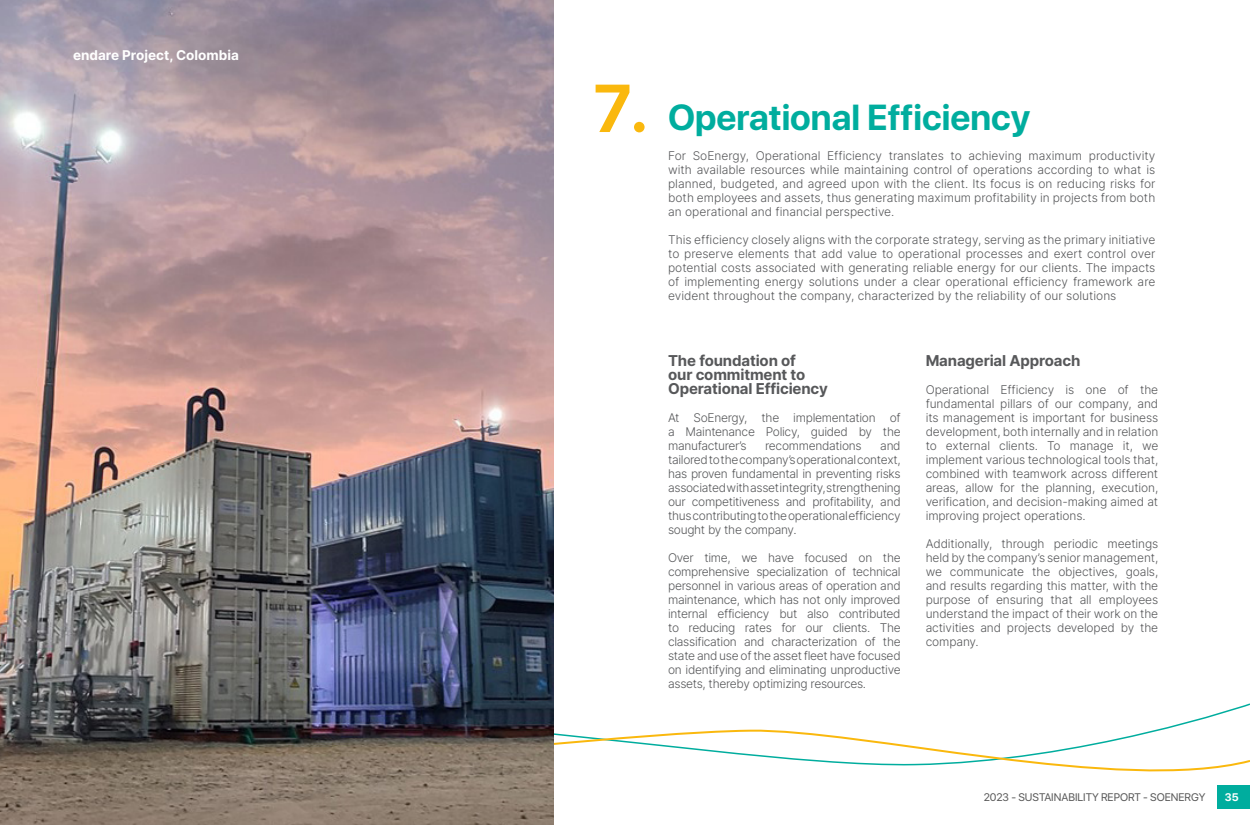
<style>
.page{position:relative;width:1250px;height:825px;background:#fff}
.page>*{position:absolute;margin:0;border:0;box-sizing:border-box;transform-origin:0 0}
.titulo_2{font:700 67.25px "SF Pro Display";color:#fab80d}
.t1{font:700 36px "SF Pro Display";color:#00ad9e}
.texto_general{font:700 15px "Inter";letter-spacing:-.01em;color:#57585a}
.pie_de_foto_blanco{font:700 13.5px "Inter";color:#fff}
.texto_general-2{font:300 12px/14px "Inter";letter-spacing:-.015em;color:#57585a;text-align:justify}
.t2{font:11px "SF Pro Display";color:#595959}
.t3{font:700 11px "SF Pro Display";color:#fff}
</style>
<div class="page">
<div style="left:1217px;top:785px;width:33px;height:24px;background:#00ad9e"></div>
<svg style="left:554px;top:727px;width:696px;height:45px"></svg>
<img style="left:0;top:0;width:554px;height:825px">
<p class="pie_de_foto_blanco" style="left:73px;top:45px;width:167px">endare Project, Colombia</p>
<p class="titulo_2" style="left:594px;top:69px;width:57px">7.</p>
<p class="t1" style="left:668px;top:97px;width:364px">Operational Efficiency</p>
<p class="texto_general-2" style="left:668px;top:148px;width:489px">For SoEnergy, Operational Efficiency translates to achieving maximum productivity with available resources while maintaining control of operations according to what is planned, budgeted, and agreed upon with the client. Its focus is on reducing risks for both employees and assets, thus generating maximum profitability in projects from both an operational and financial perspective.</p>
<p class="texto_general-2" style="left:668px;top:232px;width:489px">This efficiency closely aligns with the corporate strategy, serving as the primary initiative to preserve elements that add value to operational processes and exert control over potential costs associated with generating reliable energy for our clients. The impacts of implementing energy solutions under a clear operational efficiency framework are evident throughout the company, characterized by the reliability of our solutions</p>
<p class="texto_general" style="left:668px;top:349px;width:129px">The foundation of</p>
<p class="texto_general" style="left:668px;top:363px;width:139px">our commitment to</p>
<p class="texto_general" style="left:668px;top:377px;width:161px">Operational Efficiency</p>
<p class="texto_general-2" style="left:668px;top:411px;width:234px">At SoEnergy, the implementation of a Maintenance Policy, guided by the manufacturer’s</p>
<p class="texto_general-2" style="left:765px;top:439px;width:98px">recommendations</p>
<p class="texto_general-2" style="left:668px;top:439px;width:234px;text-indent:212px">and tailored to the company’s operational context, has proven fundamental in preventing risks associated with asset integrity, strengthening our competitiveness and profitability, and thus contributing to the operational efficiency sought by the company.</p>
<p class="texto_general-2" style="left:668px;top:551px;width:234px">Over time, we have focused on the comprehensive specialization of technical personnel in various areas of operation and maintenance, which has not only improved internal efficiency but also contributed to reducing rates for our clients. The classification and characterization of the state and use of the asset fleet have focused on identifying and eliminating unproductive assets, thereby optimizing resources.</p>
<p class="texto_general" style="left:926px;top:349px;width:156px">Managerial Approach</p>
<p class="texto_general-2" style="left:926px;top:383px;width:234px">Operational Efficiency is one of the fundamental pillars of our company, and its management is important for business development, both internally and in relation to external clients. To manage it, we implement various technological tools that, combined with teamwork across different areas, allow for the planning, execution, verification, and decision-making aimed at improving project operations.</p>
<p class="texto_general-2" style="left:926px;top:537px;width:234px">Additionally, through periodic meetings held by the company’s senior management, we communicate the objectives, goals, and results regarding this matter, with the purpose of ensuring that all employees understand the impact of their work on the activities and projects developed by the company.</p>
<p class="t2" style="left:984px;top:789px;width:223px">2023 - SUSTAINABILITY REPORT - SOENERGY</p>
<p class="t3" style="left:1225px;top:791px;width:15px">35</p>
</div>
